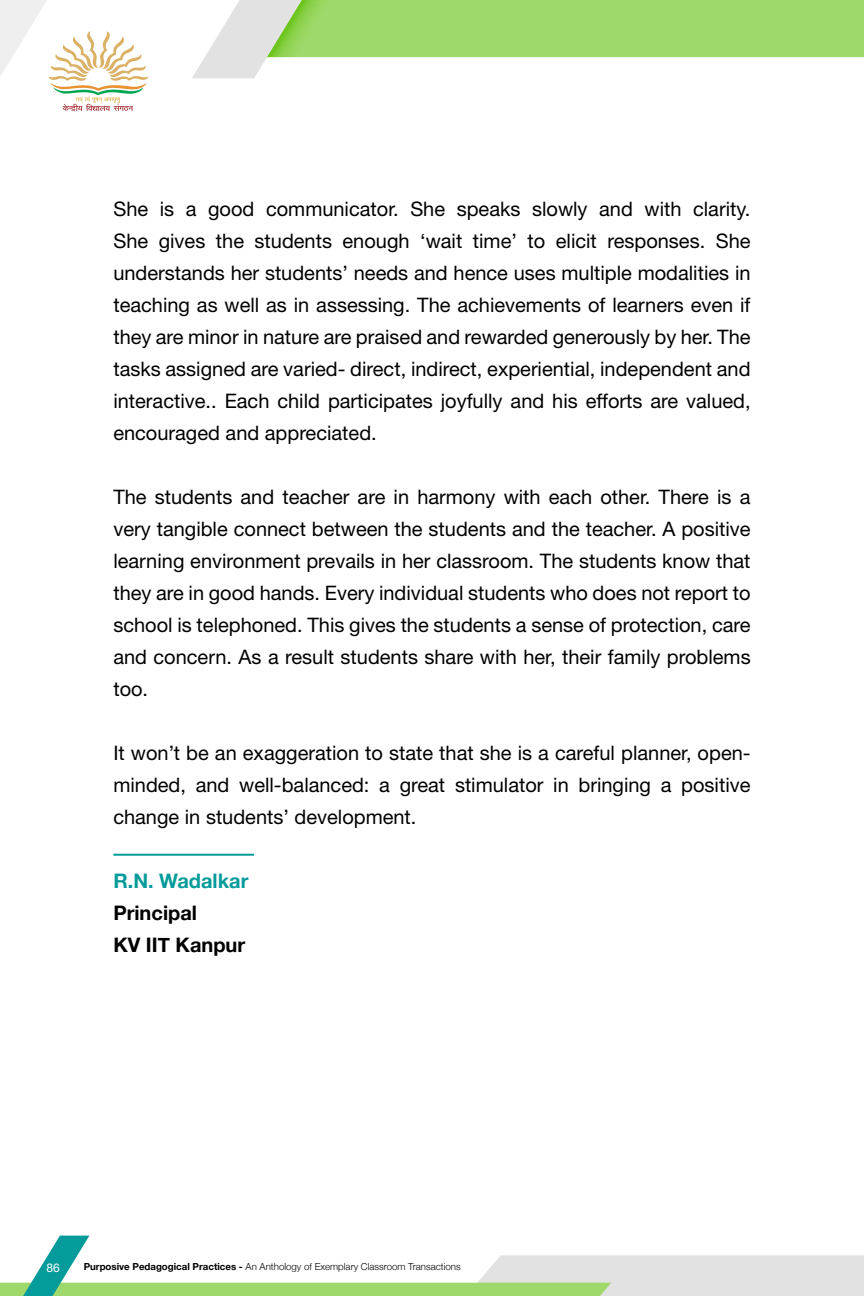
<style>
.page{position:relative;width:864px;height:1296px;background:#fff}
.page>*{position:absolute;margin:0;border:0;box-sizing:border-box;transform-origin:0 0}
.t1{font:20px/32px "Helvetica Neue";color:#000;text-align:justify}
.t2{font:700 20px/32px "Helvetica Neue";color:#000}
.t3{font:700 20px "Helvetica Neue";color:#059b9a}
.t4{font:12px "Helvetica Neue";color:#fff}
.t5{font:300 9.6px "Helvetica Neue";color:#000}
.s1{font-weight:700}
</style>
<div class="page">
<svg style="left:192px;top:0;width:672px;height:78px"></svg>
<svg style="left:0;top:1236px;width:864px;height:60px"></svg>
<svg style="left:0;top:0;width:148px;height:112px"></svg>
<hr style="left:113px;top:854px;width:141px;height:2px;background:#059b9a">
<p class="t1" style="left:113px;top:192px;width:639px">She is a good communicator. She speaks slowly and with clarity.<br>She gives the students enough ‘wait time’ to elicit responses. She understands her students’ needs and hence uses multiple modalities in teaching as well as in assessing. The achievements of learners even if they are minor in nature are praised and rewarded generously by her. The tasks assigned are varied- direct, indirect, experiential, independent and interactive.. Each child participates joyfully and his efforts are valued, encouraged and appreciated.</p>
<p class="t1" style="left:113px;top:480px;width:639px">The students and teacher are in harmony with each other. There is a very tangible connect between the students and the teacher. A positive learning environment prevails in her classroom. The students know that they are in good hands. Every individual students who does not report to school is telephoned. This gives the students a sense of protection, care and concern. As a result students share with her, their family problems too.</p>
<p class="t1" style="left:113px;top:736px;width:639px">It won’t be an exaggeration to state that she is a careful planner, open&shy;minded, and well-balanced: a great stimulator in bringing a positive change in students’ development.</p>
<p class="t3" style="left:113px;top:868px;width:137px">R.N. Wadalkar</p>
<p class="t2" style="left:113px;top:896px;width:133px">Principal<br>KV IIT Kanpur</p>
<p class="t4" style="left:47px;top:1261px;width:15px">86</p>
<p class="t5" style="left:84px;top:1261px;width:379px"><span class="s1">Purposive Pedagogical Practices -</span> An Anthology of Exemplary Classroom Transactions</p>
</div>
